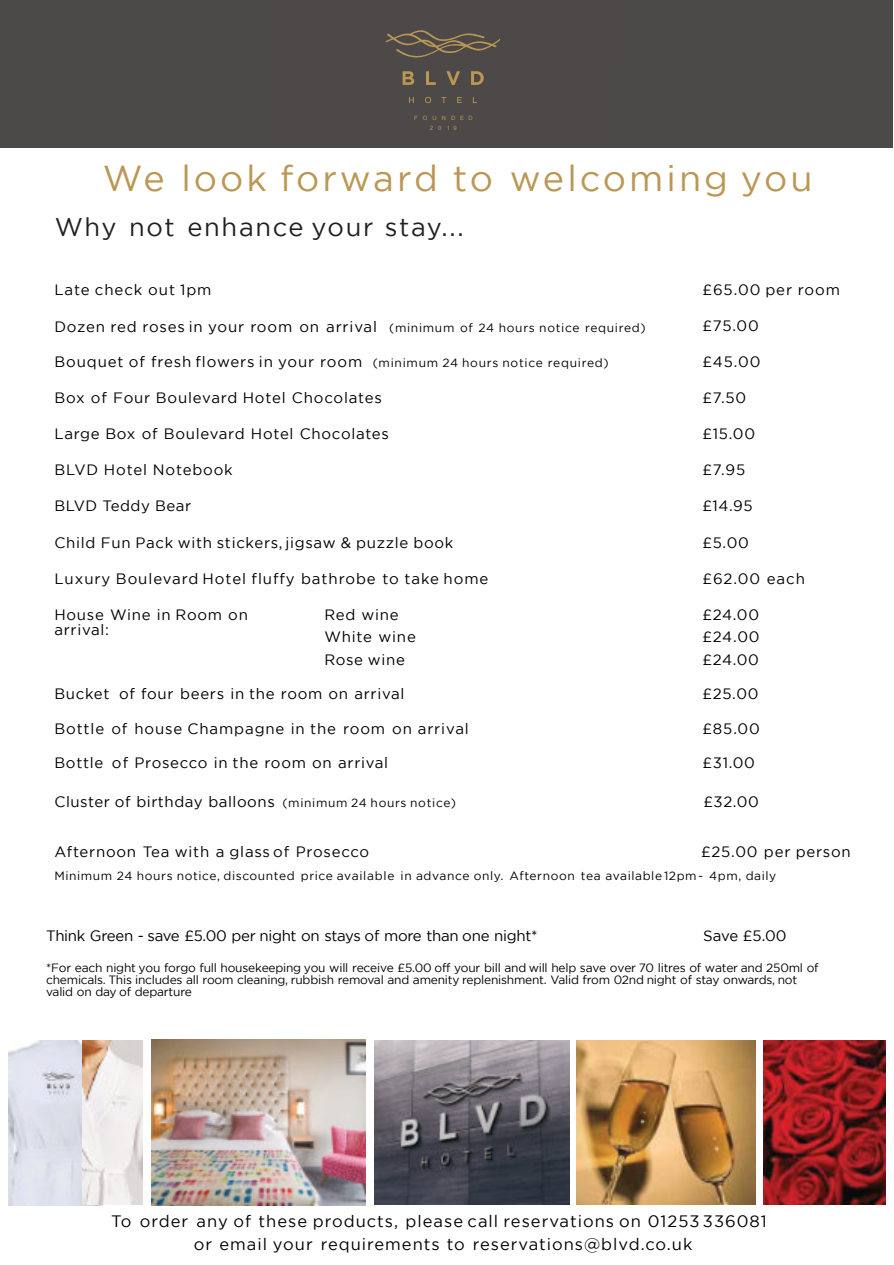
<style>
.page{position:relative;width:894px;height:1265px;background:#fff}
.page>*{position:absolute;margin:0;border:0;box-sizing:border-box;transform-origin:0 0}
.t1{font:36px "Gotham";letter-spacing:.085em;color:#bb9753}
.t2{font:25.5px "Gotham";letter-spacing:.065em;color:#231f20}
.t3{font:16.5px/23.1px "Gotham";letter-spacing:.06em;color:#000;text-align:center}
.t4{font:15px/15px "Gotham";letter-spacing:.05em;color:#000}
.t5{font:15px "Gotham";letter-spacing:-.02em;color:#000}
.t6{font:12px/12px "Gotham";letter-spacing:-.02em;color:#000}
.t7{font:12px "Gotham";letter-spacing:.05em;color:#000}
.t8{font:5.85px/10.5px "Arial";letter-spacing:.85em;color:#ba9753;text-align:center}
.s1{font-size:12px}
</style>
<div class="page">
<div style="left:0;top:0;width:893px;height:148px;background:#4c4a49"></div>
<svg style="left:386px;top:30px;width:114px;height:27px"></svg>
<svg style="left:403px;top:71px;width:11px;height:14px"></svg>
<svg style="left:426px;top:71px;width:10px;height:14px"></svg>
<svg style="left:446px;top:71px;width:14px;height:14px"></svg>
<svg style="left:471px;top:71px;width:13px;height:14px"></svg>
<svg style="left:409px;top:97px;width:5px;height:6px"></svg>
<svg style="left:425px;top:97px;width:6px;height:6px"></svg>
<svg style="left:442px;top:97px;width:4px;height:6px"></svg>
<svg style="left:457px;top:97px;width:5px;height:6px"></svg>
<img style="left:764px;top:1040px;width:121px;height:164px">
<img style="left:577px;top:1040px;width:178px;height:164px">
<img style="left:8px;top:1040px;width:94px;height:165px">
<img style="left:83px;top:1040px;width:59px;height:164px">
<img style="left:374px;top:1040px;width:195px;height:164px">
<img style="left:152px;top:1039px;width:214px;height:166px">
<p class="t8" style="left:414px;top:113px;width:60px">FOUNDED<br>20 19</p>
<h1 class="t1" style="left:103px;top:164px;width:711px">We look forward to welcoming you</h1>
<h2 class="t2" style="left:55px;top:217px;width:410px">Why not enhance your stay...</h2>
<p class="t4" style="left:54px;top:284px;width:159px">Late check out 1pm</p>
<p class="t4" style="left:702px;top:284px;width:139px">£65.00 per room</p>
<p class="t4" style="left:54px;top:320px;width:593px">Dozen red roses in your room on arrival <span class="s1">(minimum of 24 hours notice required)</span></p>
<p class="t4" style="left:702px;top:320px;width:58px">£75.00</p>
<p class="t4" style="left:54px;top:356px;width:556px">Bouquet of fresh flowers in your room <span class="s1">(minimum 24 hours notice required)</span></p>
<p class="t4" style="left:702px;top:356px;width:60px">£45.00</p>
<p class="t4" style="left:54px;top:392px;width:329px">Box of Four Boulevard Hotel Chocolates</p>
<p class="t4" style="left:702px;top:392px;width:45px">£7.50</p>
<p class="t4" style="left:54px;top:428px;width:336px">Large Box of Boulevard Hotel Chocolates</p>
<p class="t4" style="left:702px;top:428px;width:54px">£15.00</p>
<p class="t4" style="left:54px;top:464px;width:180px">BLVD Hotel Notebook</p>
<p class="t4" style="left:702px;top:464px;width:44px">£7.95</p>
<p class="t4" style="left:54px;top:500px;width:138px">BLVD Teddy Bear</p>
<p class="t4" style="left:702px;top:500px;width:52px">£14.95</p>
<p class="t4" style="left:54px;top:536px;width:400px">Child Fun Pack with stickers, jigsaw &amp; puzzle book</p>
<p class="t4" style="left:702px;top:536px;width:48px">£5.00</p>
<p class="t4" style="left:54px;top:572px;width:436px">Luxury Boulevard Hotel fluffy bathrobe to take home</p>
<p class="t4" style="left:702px;top:572px;width:104px">£62.00 each</p>
<p class="t4" style="left:54px;top:608px;width:195px">House Wine in Room on arrival:</p>
<p class="t4" style="left:324px;top:608px;width:76px">Red wine</p>
<p class="t4" style="left:702px;top:608px;width:58px">£24.00</p>
<p class="t4" style="left:324px;top:630px;width:93px">White wine</p>
<p class="t4" style="left:702px;top:630px;width:59px">£24.00</p>
<p class="t4" style="left:324px;top:653px;width:82px">Rose wine</p>
<p class="t4" style="left:702px;top:653px;width:58px">£24.00</p>
<p class="t4" style="left:54px;top:687px;width:352px">Bucket of four beers in the room on arrival</p>
<p class="t4" style="left:702px;top:687px;width:58px">£25.00</p>
<p class="t4" style="left:54px;top:722px;width:416px">Bottle of house Champagne in the room on arrival</p>
<p class="t4" style="left:702px;top:722px;width:59px">£85.00</p>
<p class="t4" style="left:54px;top:756px;width:335px">Bottle of Prosecco in the room on arrival</p>
<p class="t4" style="left:702px;top:756px;width:54px">£31.00</p>
<p class="t4" style="left:54px;top:795px;width:403px">Cluster of birthday balloons <span class="s1">(minimum 24 hours notice)</span></p>
<p class="t4" style="left:703px;top:795px;width:57px">£32.00</p>
<p class="t4" style="left:701px;top:845px;width:151px">£25.00 per person</p>
<p class="t7" style="left:54px;top:871px;width:723px">Minimum 24 hours notice, discounted price available in advance only. Afternoon tea available 12pm- 4pm, daily</p>
<p class="t4" style="left:54px;top:845px;width:316px">Afternoon Tea with a glass of Prosecco</p>
<p class="t5" style="left:46px;top:930px;width:493px">Think Green - save £5.00 per night on stays of more than one night*</p>
<p class="t4" style="left:703px;top:929px;width:85px">Save £5.00</p>
<p class="t6" style="left:46px;top:962px;width:774px">*For each night you forgo full housekeeping you will receive £5.00 off your bill and will help save over 70 litres of water and 250ml of chemicals. This includes all room cleaning, rubbish removal and amenity replenishment. Valid from 02nd night of stay onwards, not valid on day of departure</p>
<p class="t3" style="left:111px;top:1210px;width:657px">To order any of these products, please call reservations on 01253 336081 or email your requirements to reservations@blvd.co.uk</p>
</div>
